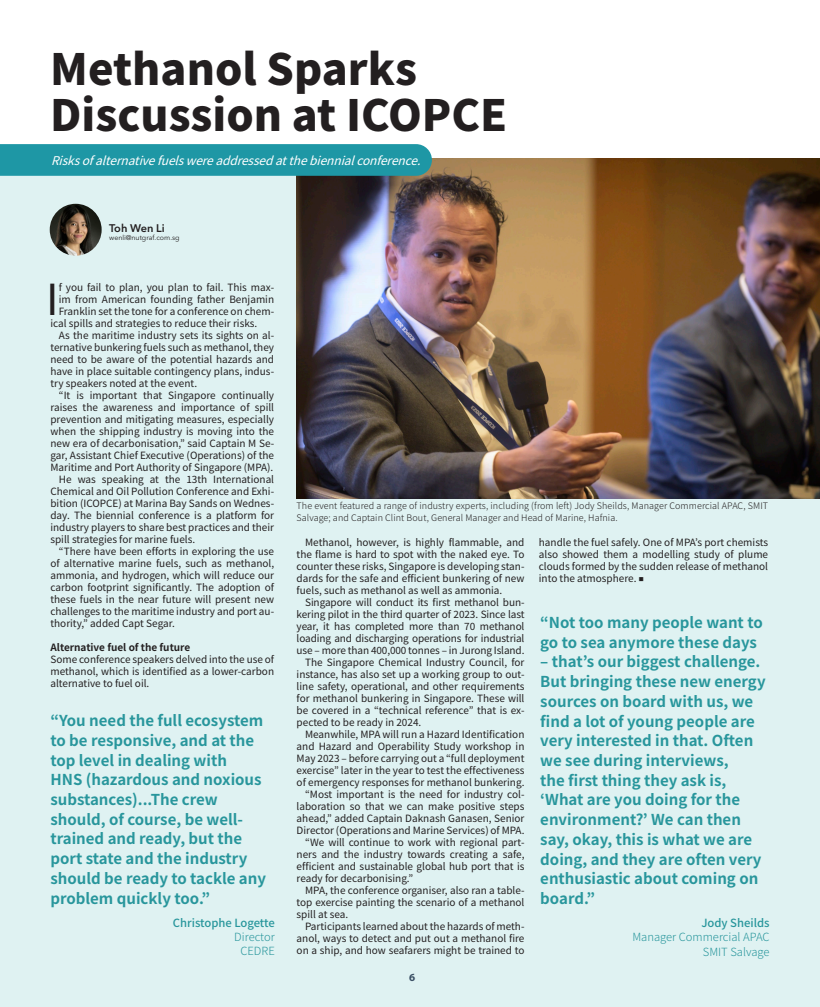
<style>
.page{position:relative;width:820px;height:1007px;background:#fff}
.page>*{position:absolute;margin:0;border:0;box-sizing:border-box;transform-origin:0 0}
.t1{font:900 43px "Noto Sans JP";color:#231f20}
.t2{font:42.7px "Noto Sans JP";color:#231f20}
.t3{font:700 15px/19.7px "Noto Sans JP";color:#28969c}
.t4{font:italic 12px "Noto Sans JP";color:#fff}
.t5{font:300 11.3px "Noto Sans JP";color:#28969c}
.t6{font:500 11.3px "Noto Sans JP";color:#28969c}
.t7{font:600 11px "Avenir Next LT Pro";color:#231f20}
.t8{font:700 11px "Myriad Pro";color:#3b5065}
.t9{font:10px/12px "Noto Sans JP";color:#231f20;text-align:justify}
.t10{font:700 10px "Noto Sans JP";color:#231f20}
.t11{font:300 9px/12px "Noto Sans JP";letter-spacing:.01em;color:#231f20}
.t12{font:7px "Avenir Next LT Pro";color:#231f20}
.s1{font-weight:100;font-size:5px}
</style>
<div class="page">
<div style="left:0;top:176px;width:819px;height:831px;background:#dff2f2"></div>
<img style="left:296px;top:159px;width:523px;height:339px">
<div style="left:0;top:144px;width:432px;height:32px;background:#1e97a5"></div>
<img style="left:50px;top:204px;width:52px;height:52px;border-radius:26px">
<p class="t1" style="left:50px;top:45px;width:368px">Methanol Sparks</p>
<p class="t1" style="left:50px;top:91px;width:458px">Discussion at ICOPCE</p>
<p class="t4" style="left:51px;top:153px;width:380px">Risksofalternativefuelswereaddressedatthebiennialconference.</p>
<p class="t7" style="left:109px;top:221px;width:57px">Toh Wen Li</p>
<p class="t12" style="left:109px;top:233px;width:72px">wenli@nutgraf.com.sg</p>
<p class="t2" style="left:46px;top:275px;width:14px">I</p>
<p class="t9" style="left:59px;top:282px;width:217px">f you fail to plan, you plan to fail. This max-</p>
<p class="t9" style="left:59px;top:294px;width:217px">im from American founding father Benjamin</p>
<p class="t9" style="left:59px;top:306px;width:217px">Franklin set the tone for a conference on chem-</p>
<p class="t9" style="left:50px;top:318px;width:208px">ical spills and strategies to reduce their risks.</p>
<p class="t9" style="left:50px;top:330px;width:225px;text-indent:9px">As the maritime industry sets its sights on al&shy;ternative bunkering fuels such as methanol, they need to be aware of the potential hazards and have in place suitable contingency plans, indus&shy;try speakers noted at the event.</p>
<p class="t9" style="left:50px;top:390px;width:225px;text-indent:9px">“It is important that Singapore continually raises the awareness and importance of spill prevention and mitigating measures, especially when the shipping industry is moving into the new era of decarbonisation,” said Captain M Se&shy;gar, Assistant Chief Executive (Operations) of the Maritime and Port Authority of Singapore (MPA).</p>
<p class="t9" style="left:50px;top:474px;width:225px;text-indent:9px">He was speaking at the 13th International Chemical and Oil Pollution Conference and Exhi&shy;bition (ICOPCE) at Marina Bay Sands on Wednes&shy;day. The biennial conference is a platform for industry players to share best practices and their spill strategies for marine fuels.</p>
<p class="t9" style="left:50px;top:546px;width:225px;text-indent:9px">“There have been efforts in exploring the use of alternative marine fuels, such as methanol, ammonia, and hydrogen, which will reduce our carbon footprint significantly. The adoption of these fuels in the near future will present new challenges to the maritime industry and port au&shy;thority,” added Capt Segar.</p>
<p class="t10" style="left:50px;top:642px;width:141px">Alternative fuel of the future</p>
<p class="t9" style="left:50px;top:654px;width:225px">Some conference speakers delved into the use of methanol, which is identified as a lower-carbon alternative to fuel oil.</p>
<p class="t3" style="left:50px;top:711px;width:217px">“You need the full ecosystem to be responsive, and at the top level in dealing with<br>HNS (hazardous and noxious substances)...The crew should, of course, be well&shy;trained and ready, but the port state and the industry should be ready to tackle any problem quickly too.”</p>
<p class="t6" style="left:173px;top:916px;width:103px">Christophe Logette</p>
<p class="t5" style="left:234px;top:930px;width:42px">Director</p>
<p class="t5" style="left:240px;top:944px;width:36px">CEDRE</p>
<p class="t11" style="left:296px;top:500px;width:473px">The event featured a range of industry experts, including (from left) Jody Sheilds, Manager Commercial APAC, SMIT<br>Salvage; and Captain Clint Bout, General Manager and Head of Marine, Hafnia.</p>
<p class="t9" style="left:296px;top:537px;width:229px;text-indent:9px">Methanol, however, is highly flammable, and the flame is hard to spot with the naked eye. To counter these risks, Singapore is developing stan&shy;dards for the safe and efficient bunkering of new fuels, such as methanol as well as ammonia.</p>
<p class="t9" style="left:296px;top:597px;width:229px;text-indent:9px">Singapore will conduct its first methanol bun&shy;kering pilot in the third quarter of 2023. Since last year, it has completed more than 70 methanol loading and discharging operations for industrial use – more than 400,000 tonnes – in Jurong Island.</p>
<p class="t9" style="left:296px;top:657px;width:229px;text-indent:9px">The Singapore Chemical Industry Council, for instance, has also set up a working group to out&shy;line safety, operational, and other requirements for methanol bunkering in Singapore. These will be covered in a “technical reference” that is ex&shy;pected to be ready in 2024.</p>
<p class="t9" style="left:296px;top:729px;width:229px;text-indent:9px">Meanwhile, MPA will run a Hazard Identification and Hazard and Operability Study workshop in May 2023 – before carrying out a “full deployment exercise” later in the year to test the effectiveness of emergency responses for methanol bunkering.</p>
<p class="t9" style="left:296px;top:789px;width:229px;text-indent:9px">“Most important is the need for industry col&shy;laboration so that we can make positive steps ahead,” added Captain Daknash Ganasen, Senior Director (Operations and Marine Services) of MPA.</p>
<p class="t9" style="left:296px;top:837px;width:229px;text-indent:9px">“We will continue to work with regional part&shy;ners and the industry towards creating a safe, efficient and sustainable global hub port that is ready for decarbonising.”</p>
<p class="t9" style="left:296px;top:885px;width:229px;text-indent:9px">MPA, the conference organiser, also ran a table&shy;top exercise painting the scenario of a methanol spill at sea.</p>
<p class="t9" style="left:296px;top:921px;width:229px;text-indent:9px">Participants learned about the hazards of meth&shy;anol, ways to detect and put out a methanol fire on a ship, and how seafarers might be trained to</p>
<p class="t8" style="left:409px;top:969px;width:8px">6</p>
<p class="t9" style="left:538px;top:537px;width:231px">handle the fuel safely. One of MPA’s port chemists also showed them a modelling study of plume clouds formed by the sudden release of methanol into the atmosphere. <span class="s1">■</span></p>
<p class="t3" style="left:540px;top:613px;width:224px">“Not too many people want to go to sea anymore these days</p>
<p class="t3" style="left:540px;top:652px;width:227px">– that’s our biggest challenge.<br>But bringing these new energy sources on board with us, we find a lot of young people are very interested in that. Often we see during interviews,<br>the first thing they ask is, ‘What are you doing for the environment?’ We can then say, okay, this is what we are doing, and they are often very enthusiastic about coming on board.”</p>
<p class="t6" style="left:701px;top:916px;width:70px">Jody Sheilds</p>
<p class="t5" style="left:632px;top:931px;width:139px">Manager Commercial APAC</p>
<p class="t5" style="left:702px;top:945px;width:68px">SMIT Salvage</p>
</div>
